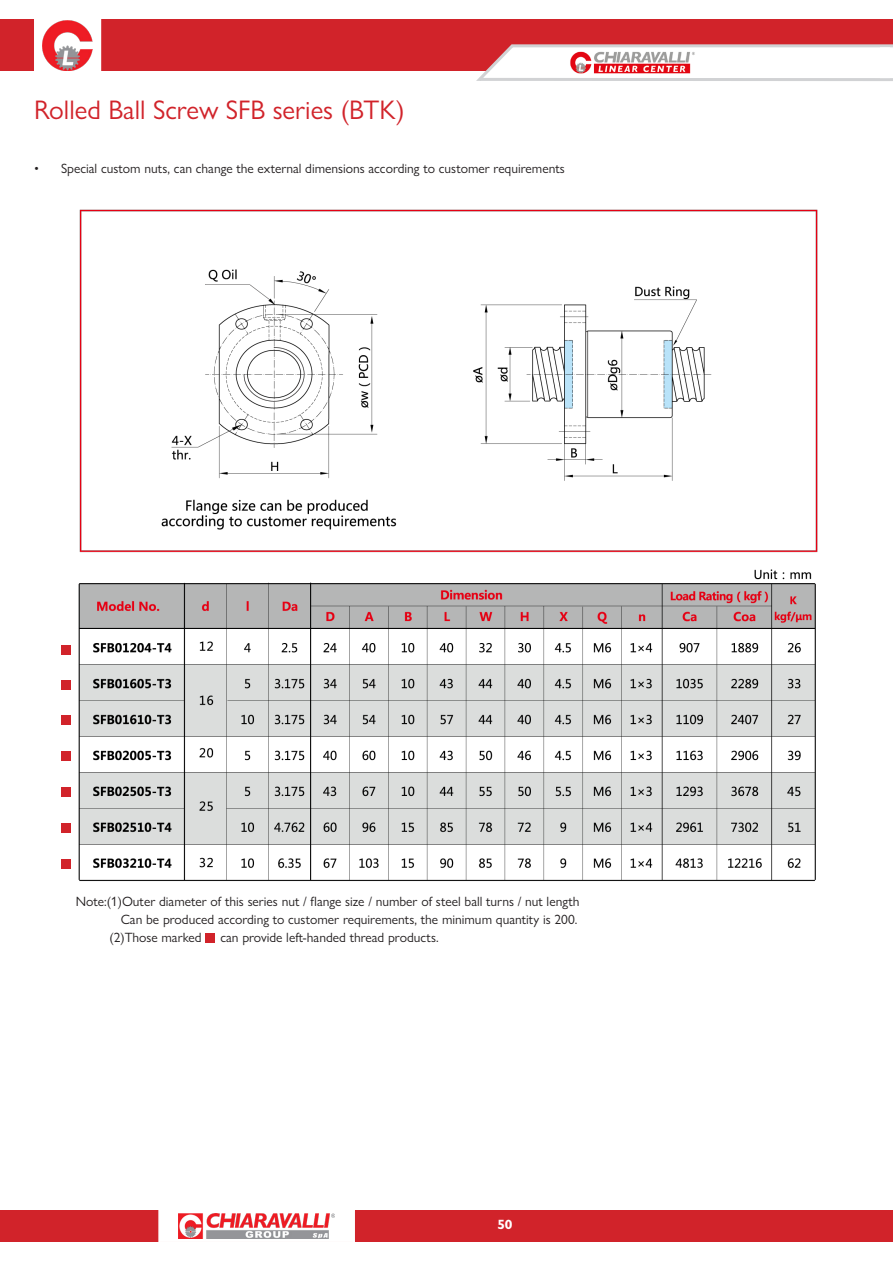
<style>
.page{position:relative;width:893px;height:1263px;background:#fff}
.page>*{position:absolute;margin:0;border:0;box-sizing:border-box;transform-origin:0 0}
.TitoloGrande{font:27px "Gill Sans Nova";color:#d1232a}
.t1{font:13.5px "Gill Sans Nova";color:#231f20}
.t2{font:700 13.5px "Gill Sans Nova";color:#fff}
</style>
<div class="page">
<div style="left:0;top:1210px;width:893px;height:32px;background:#d1232a"></div>
<div style="left:0;top:19px;width:893px;height:52px;background:#d1232a"></div>
<svg style="left:158px;top:1210px;width:197px;height:32px;background:#f8efef"></svg>
<img style="left:179px;top:1214px;width:155px;height:24px">
<svg style="left:476px;top:44px;width:417px;height:37px"></svg>
<img style="left:567px;top:48px;width:131px;height:29px">
<div style="left:34px;top:19px;width:67px;height:53px;background:#fff"></div>
<img style="left:43px;top:21px;width:50px;height:49px">
<img style="left:78px;top:209px;width:740px;height:672px">
<div style="left:206px;top:933px;width:9px;height:10px;background:#d1232a"></div>
<div style="left:61px;top:751px;width:10px;height:10px;background:#d1232a"></div>
<div style="left:61px;top:787px;width:10px;height:10px;background:#d1232a"></div>
<div style="left:61px;top:823px;width:10px;height:10px;background:#d1232a"></div>
<div style="left:61px;top:859px;width:10px;height:10px;background:#d1232a"></div>
<div style="left:61px;top:715px;width:10px;height:10px;background:#d1232a"></div>
<div style="left:61px;top:679px;width:10px;height:10px;background:#d1232a"></div>
<div style="left:61px;top:645px;width:10px;height:10px;background:#d1232a"></div>
<p class="TitoloGrande" style="left:34px;top:93px;width:372px">Rolled Ball Screw SFB series (BTK)</p>
<p class="t1" style="left:34px;top:161px;width:532px">• Special custom nuts, can change the external dimensions according to customer requirements</p>
<p class="t1" style="left:76px;top:893px;width:505px">Note:(1)Outer diameter of this series nut / flange size / number of steel ball turns / nut length</p>
<p class="t1" style="left:121px;top:911px;width:458px">Can be produced according to customer requirements, the minimum quantity is 200.</p>
<p class="t1" style="left:109px;top:929px;width:94px">(2)Those marked</p>
<p class="t1" style="left:220px;top:929px;width:220px">can provide left-handed thread products.</p>
<p class="t2" style="left:497px;top:1216px;width:17px">50</p>
</div>
